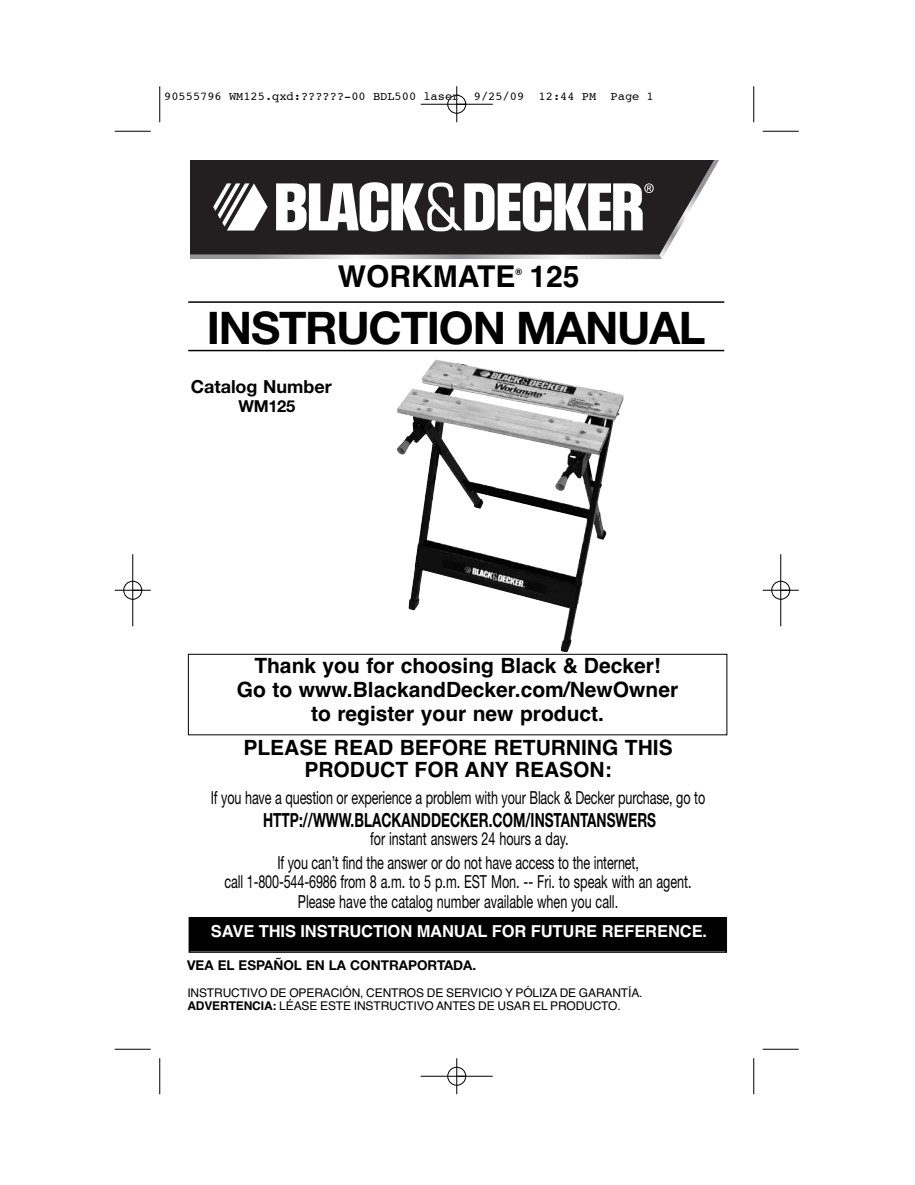
<style>
.page{position:relative;width:915px;height:1185px;background:#fff}
.page>*{position:absolute;margin:0;border:0;box-sizing:border-box;transform-origin:0 0}
.t1{font:45px "Helvetica Neue Bold TT";letter-spacing:-.03em;color:#000}
.t2{font:700 30px "Helvetica";color:#000}
.t3{font:700 21px/24px "Helvetica";color:#000;text-align:center}
.t4{font:19.5px "Helvetica Neue Bold TT";color:#000;scale:.7 1}
.t5{font:18px/19.5px "Helvetica Neue";letter-spacing:-.01em;color:#000;text-align:center;scale:.7 1}
.t6{font:18px "Helvetica Neue Bold TT";color:#000}
.t7{font:700 16.5px "Helvetica";letter-spacing:-.005em;color:#fff}
.t8{font:16.5px "Helvetica Neue Bold TT";letter-spacing:-.015em;color:#000}
.t9{font:13.5px "Helvetica Neue Bold TT";color:#000}
.t10{font:12px/12.8px "Helvetica";letter-spacing:-.01em;color:#000}
.t11{font:12px "Courier";color:#000}
.t12{font:700 9px "Helvetica";color:#000}
.s1{font-weight:700}
</style>
<div class="page">
<hr style="left:188px;top:301px;width:536px;height:2px;background:#000">
<hr style="left:188px;top:350px;width:536px;height:1px;background:#000">
<img style="left:397px;top:359px;width:210px;height:292px">
<svg style="left:190px;top:160px;width:529px;height:99px"></svg>
<div style="left:188px;top:654px;width:539px;height:81px;border:1px solid #000"></div>
<div style="left:190px;top:918px;width:536px;height:33px;background:#000"></div>
<div style="left:189px;top:917px;width:538px;height:36px;border:2px solid #000"></div>
<hr style="left:159px;top:86px;width:1px;height:36px;background:#000">
<hr style="left:115px;top:131px;width:36px;height:1px;background:#000">
<hr style="left:753px;top:86px;width:1px;height:36px;background:#000">
<hr style="left:763px;top:131px;width:36px;height:1px;background:#000">
<hr style="left:159px;top:1058px;width:1px;height:36px;background:#000">
<hr style="left:115px;top:1049px;width:36px;height:1px;background:#000">
<hr style="left:753px;top:1058px;width:1px;height:36px;background:#000">
<hr style="left:763px;top:1049px;width:36px;height:1px;background:#000">
<div style="left:447px;top:95px;width:19px;height:19px;border:1px solid #fff;border-radius:50%"></div>
<div style="left:447px;top:1067px;width:19px;height:19px;border:1px solid #fff;border-radius:50%"></div>
<div style="left:123px;top:581px;width:19px;height:19px;border:1px solid #fff;border-radius:50%"></div>
<div style="left:771px;top:581px;width:19px;height:19px;border:1px solid #fff;border-radius:50%"></div>
<hr style="left:421px;top:104px;width:72px;height:1px;background:#000">
<hr style="left:421px;top:1076px;width:72px;height:1px;background:#000">
<hr style="left:132px;top:554px;width:1px;height:72px;background:#000">
<hr style="left:780px;top:554px;width:1px;height:72px;background:#000">
<hr style="left:456px;top:86px;width:1px;height:36px;background:#000">
<hr style="left:456px;top:1058px;width:1px;height:36px;background:#000">
<hr style="left:115px;top:590px;width:36px;height:1px;background:#000">
<hr style="left:763px;top:590px;width:36px;height:1px;background:#000">
<div style="left:448px;top:95px;width:18px;height:18px;border:1px solid #000;border-radius:50%"></div>
<div style="left:448px;top:1067px;width:18px;height:18px;border:1px solid #000;border-radius:50%"></div>
<div style="left:124px;top:581px;width:18px;height:18px;border:1px solid #000;border-radius:50%"></div>
<div style="left:772px;top:581px;width:18px;height:18px;border:1px solid #000;border-radius:50%"></div>
<p class="t11" style="left:164px;top:91px;width:491px">90555796 WM125.qxd:??????-00 BDL500 laser 9/25/09 12:44 PM Page 1</p>
<h2 class="t2" style="left:338px;top:266px;width:179px">WORKMATE</h2>
<p class="t12" style="left:516px;top:269px;width:8px">®</p>
<h2 class="t2" style="left:530px;top:266px;width:52px">125</h2>
<h1 class="t1" style="left:207px;top:302px;width:500px">INSTRUCTION MANUAL</h1>
<p class="t6" style="left:191px;top:376px;width:143px">Catalog Number</p>
<p class="t8" style="left:238px;top:397px;width:58px">WM125</p>
<p class="t3" style="left:237px;top:655px;width:443px">Thank you for choosing Black &amp; Decker!<br>Go to www.BlackandDecker.com/NewOwner to register your new product.</p>
<p class="t3" style="left:243px;top:738px;width:431px;line-height:22.5px">PLEASE READ BEFORE RETURNING THIS<br>PRODUCT FOR ANY REASON:</p>
<p class="t5" style="left:211px;top:790px;width:708px">If you have a question or experience a problem with your Black &amp; Decker purchase, go to</p>
<p class="t4" style="left:263px;top:808px;width:563px">HTTP://WWW.BLACKANDDECKER.COM/INSTANTANSWERS</p>
<p class="t5" style="left:225px;top:854px;width:669px">If you can’t find the answer or do not have access to the internet,<br>call 1-800-544-6986 from 8 a.m. to 5 p.m. EST Mon. -- Fri. to speak with an agent.<br>Please have the catalog number available when you call.</p>
<p class="t5" style="left:370px;top:831px;width:285px">for instant answers 24 hours a day.</p>
<p class="t7" style="left:211px;top:925px;width:498px">SAVE THIS INSTRUCTION MANUAL FOR FUTURE REFERENCE.</p>
<p class="t9" style="left:187px;top:957px;width:291px">VEA EL ESPAÑOL EN LA CONTRAPORTADA.</p>
<p class="t10" style="left:187px;top:988px;width:457px">INSTRUCTIVO DE OPERACIÓN, CENTROS DE SERVICIO Y PÓLIZA DE GARANTÍA.<br><span class="s1">ADVERTENCIA:</span> LÉASE ESTE INSTRUCTIVO ANTES DE USAR EL PRODUCTO.</p>
</div>
